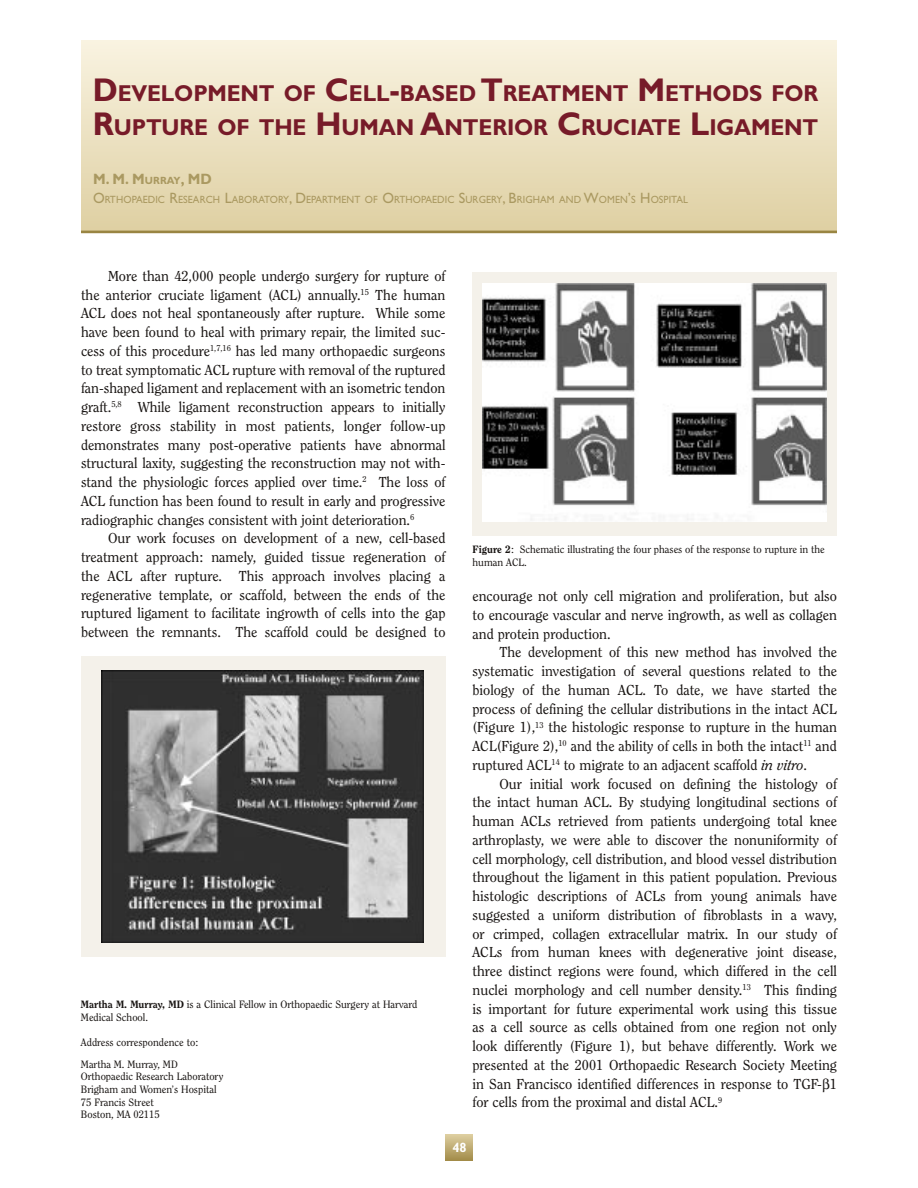
<style>
.page{position:relative;width:918px;height:1188px;background:#fff}
.page>*{position:absolute;margin:0;border:0;box-sizing:border-box;transform-origin:0 0}
.t1{font:700 23.1px/33.8px "Gill Sans";letter-spacing:-.005em;color:#771b29;scale:.95 1}
.t2{font:700 15px "Gill Sans";color:#aa9961;scale:.95 1}
.t3{font:14.25px/18.8px "Clearface IT Cby BT";color:#181412;text-align:justify}
.t4{font:700 13.5px "Gill Sans";color:#fff;scale:.95 1}
.t5{font:10.5px/12.6px "Clearface IT Cby BT";color:#181412}
.t6{font:10.5px "Gill Sans";letter-spacing:.005em;color:#aa9961;scale:.95 1}
.s1{font-size:33px}
.s2{font-size:10.5px}
.s3{font-size:15px}
.s4{font-weight:800}
.s5{font-style:italic}
</style>
<div class="page">
<div style="left:81px;top:40px;width:756px;height:192px;background:linear-gradient(to bottom,#faf4e2,#ddcea1)"></div>
<svg style="left:446px;top:1134px;width:27px;height:27px"></svg>
<hr style="left:81px;top:231px;width:756px;height:2px;background:#998542">
<div style="left:472px;top:272px;width:365px;height:264px;background:#f4f1ea"></div>
<img style="left:483px;top:284px;width:343px;height:238px">
<div style="left:81px;top:656px;width:365px;height:301px;background:#f4f1ea"></div>
<img style="left:101px;top:671px;width:322px;height:272px">
<h1 class="t1" style="left:93px;top:76px;width:765px"><span class="s1">D</span>EVELOPMENT OF <span class="s1">C</span>ELL<span class="s1">-</span>BASED <span class="s1">T</span>REATMENT <span class="s1">M</span>ETHODS FOR<br><span class="s1">R</span>UPTURE OF THE <span class="s1">H</span>UMAN <span class="s1">A</span>NTERIOR <span class="s1">C</span>RUCIATE <span class="s1">L</span>IGAMENT</h1>
<p class="t2" style="left:93px;top:170px;width:127px">M. M. M<span class="s2">URRAY</span>, MD</p>
<p class="t6" style="left:93px;top:193px;width:628px"><span class="s3">O</span>RTHOPAEDIC <span class="s3">R</span>ESEARCH <span class="s3">L</span>ABORATORY<span class="s3">, D</span>EPARTMENT OF <span class="s3">O</span>RTHOPAEDIC <span class="s3">S</span>URGERY<span class="s3">, B</span>RIGHAM AND <span class="s3">W</span>OMEN<span class="s3">’</span>S <span class="s3">H</span>OSPITAL</p>
<p class="t3" style="left:81px;top:268px;width:366px;text-indent:27px">More than 42,000 people undergo surgery for rupture of the anterior cruciate ligament (ACL) annually.<sup>15</sup> The human ACL does not heal spontaneously after rupture. While some have been found to heal with primary repair, the limited suc&shy;cess of this procedure<sup>1,7,16</sup> has led many orthopaedic surgeons to treat symptomatic ACL rupture with removal of the ruptured fan-shaped ligament and replacement with an isometric tendon graft.<sup>5,8</sup> While ligament reconstruction appears to initially restore gross stability in most patients, longer follow-up demonstrates many post-operative patients have abnormal structural laxity, suggesting the reconstruction may not with&shy;stand the physiologic forces applied over time.<sup>2</sup> The loss of ACL function has been found to result in early and progressive radiographic changes consistent with joint deterioration.<sup>6</sup></p>
<p class="t3" style="left:81px;top:530px;width:366px;text-indent:27px">Our work focuses on development of a new, cell-based treatment approach: namely, guided tissue regeneration of the ACL after rupture. This approach involves placing a regenerative template, or scaffold, between the ends of the ruptured ligament to facilitate ingrowth of cells into the gap between the remnants. The scaffold could be designed to</p>
<p class="t5" style="left:81px;top:1000px;width:338px"><span class="s4">Martha M. Murray, MD</span> is a Clinical Fellow in Orthopaedic Surgery at Harvard<br>Medical School.</p>
<p class="t5" style="left:81px;top:1033px;width:119px;line-height:21.6px">Address correspondence to:<br>Martha M. Murray, MD</p>
<p class="t5" style="left:81px;top:1072px;width:144px">Orthopaedic Research Laboratory<br>Brigham and Women’s Hospital<br>75 Francis Street<br>Boston, MA 02115</p>
<p class="t5" style="left:472px;top:544px;width:354px"><span class="s4">Figure 2</span>: Schematic illustrating the four phases of the response to rupture in the human ACL.</p>
<p class="t3" style="left:473px;top:588px;width:366px">encourage not only cell migration and proliferation, but also to encourage vascular and nerve ingrowth, as well as collagen and protein production.</p>
<p class="t3" style="left:473px;top:644px;width:366px;text-indent:27px">The development of this new method has involved the systematic investigation of several questions related to the biology of the human ACL. To date, we have started the process of defining the cellular distributions in the intact ACL (Figure 1),<sup>13</sup> the histologic response to rupture in the human ACL(Figure 2),<sup>10</sup> and the ability of cells in both the intact<sup>11</sup> and ruptured ACL<sup>14</sup> to migrate to an adjacent scaffold <span class="s5">in vitro</span>.</p>
<p class="t3" style="left:473px;top:776px;width:366px;text-indent:27px">Our initial work focused on defining the histology of the intact human ACL. By studying longitudinal sections of human ACLs retrieved from patients undergoing total knee arthroplasty, we were able to discover the nonuniformity of cell morphology, cell distribution, and blood vessel distribution throughout the ligament in this patient population. Previous histologic descriptions of ACLs from young animals have suggested a uniform distribution of fibroblasts in a wavy, or crimped, collagen extracellular matrix. In our study of ACLs from human knees with degenerative joint disease, three distinct regions were found, which differed in the cell nuclei morphology and cell number density.<sup>13</sup> This finding is important for future experimental work using this tissue as a cell source as cells obtained from one region not only look differently (Figure 1), but behave differently. Work we presented at the 2001 Orthopaedic Research Society Meeting in San Francisco identified differences in response to TGF- 1 for cells from the proximal and distal ACL.<sup>9</sup></p>
<p class="t4" style="left:452px;top:1140px;width:16px">48</p>
</div>
